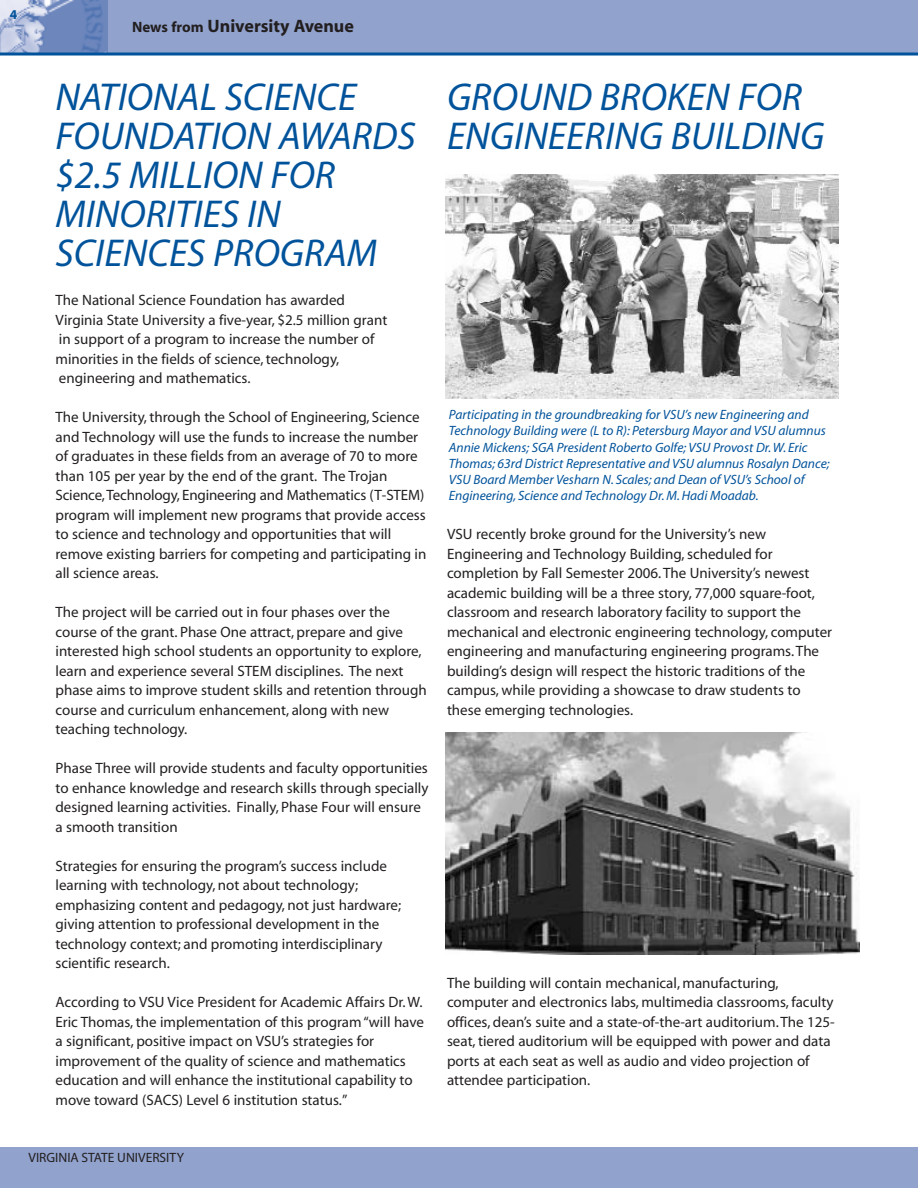
<style>
.page{position:relative;width:918px;height:1188px;background:#fff}
.page>*{position:absolute;margin:0;border:0;box-sizing:border-box;transform-origin:0 0}
.t1{font:italic 39px/39px "Myriad";color:#00539b}
.t2{font:700 18px "Myriad";color:#231f20}
.t3{font:15px/19.5px "Myriad";color:#231f20}
.t4{font:italic 13.5px/16.2px "Myriad";color:#00539b}
.t5{font:13.5px "Myriad";color:#231f20}
.t6{font:700 13.5px "Myriad";color:#00539b}
.s1{font-size:15px}
</style>
<div class="page">
<div style="left:0;top:0;width:918px;height:54px;background:#91a2cd"></div>
<img style="left:0;top:0;width:108px;height:53px">
<hr style="left:0;top:53px;width:918px;height:3px;background:#00539b">
<div style="left:0;top:1148px;width:918px;height:40px;background:#91a2cd"></div>
<img style="left:446px;top:733px;width:414px;height:221px">
<img style="left:446px;top:174px;width:392px;height:224px">
<p class="t6" style="left:10px;top:9px;width:9px">4</p>
<p class="t2" style="left:132px;top:19px;width:223px"><span class="s1">News from</span> University Avenue</p>
<h1 class="t1" style="left:56px;top:81px;width:362px">NATIONAL SCIENCE<br>FOUNDATION AWARDS $2.5 MILLION FOR<br>MINORITIES IN<br>SCIENCES PROGRAM</h1>
<p class="t3" style="left:56px;top:292px;width:333px">The National Science Foundation has awarded Virginia State University a five-year, $2.5 million grant in support of a program to increase the number of minorities in the fields of science, technology, engineering and mathematics.</p>
<p class="t3" style="left:56px;top:409px;width:372px">The University, through the School of Engineering, Science and Technology will use the funds to increase the number of graduates in these fields from an average of 70 to more than 105 per year by the end of the grant. The Trojan Science,Technology, Engineering and Mathematics (T-STEM) program will implement new programs that provide access to science and technology and opportunities that will remove existing barriers for competing and participating in all science areas.</p>
<p class="t3" style="left:56px;top:604px;width:373px">The project will be carried out in four phases over the course of the grant. Phase One attract, prepare and give interested high school students an opportunity to explore, learn and experience several STEM disciplines. The next phase aims to improve student skills and retention through course and curriculum enhancement, along with new teaching technology.</p>
<p class="t3" style="left:56px;top:760px;width:375px">Phase Three will provide students and faculty opportunities to enhance knowledge and research skills through specially designed learning activities. Finally, Phase Four will ensure a smooth transition</p>
<p class="t3" style="left:56px;top:857px;width:347px">Strategies for ensuring the program’s success include learning with technology, not about technology; emphasizing content and pedagogy, not just hardware; giving attention to professional development in the technology context; and promoting interdisciplinary scientific research.</p>
<p class="t3" style="left:56px;top:994px;width:370px">According to VSU Vice President for Academic Affairs Dr. W.<br>Eric Thomas, the implementation of this program “will have a significant, positive impact on VSU’s strategies for improvement of the quality of science and mathematics education and will enhance the institutional capability to move toward (SACS) Level 6 institution status.”</p>
<p class="t5" style="left:29px;top:1152px;width:157px">VIRGINIA STATE UNIVERSITY</p>
<h1 class="t1" style="left:447px;top:81px;width:379px">GROUND BROKEN FOR<br>ENGINEERING BUILDING</h1>
<p class="t4" style="left:449px;top:408px;width:382px">Participating in the groundbreaking for VSU’s new Engineering and Technology Building were (L to R): Petersburg Mayor and VSU alumnus Annie Mickens; SGA President Roberto Golfe; VSU Provost Dr. W. Eric Thomas; 63rd District Representative and VSU alumnus Rosalyn Dance; VSU Board Member Vesharn N. Scales; and Dean of VSU’s School of Engineering, Science and Technology Dr. M. Hadi Moadab.</p>
<p class="t3" style="left:447px;top:526px;width:387px">VSU recently broke ground for the University’s new Engineering and Technology Building, scheduled for completion by Fall Semester 2006. The University’s newest academic building will be a three story, 77,000 square-foot, classroom and research laboratory facility to support the mechanical and electronic engineering technology, computer engineering and manufacturing engineering programs. The building’s design will respect the historic traditions of the campus, while providing a showcase to draw students to these emerging technologies.</p>
<p class="t3" style="left:447px;top:974px;width:389px">The building will contain mechanical, manufacturing, computer and electronics labs, multimedia classrooms, faculty offices, dean’s suite and a state-of-the-art auditorium. The 125- seat, tiered auditorium will be equipped with power and data ports at each seat as well as audio and video projection of attendee participation.</p>
</div>
